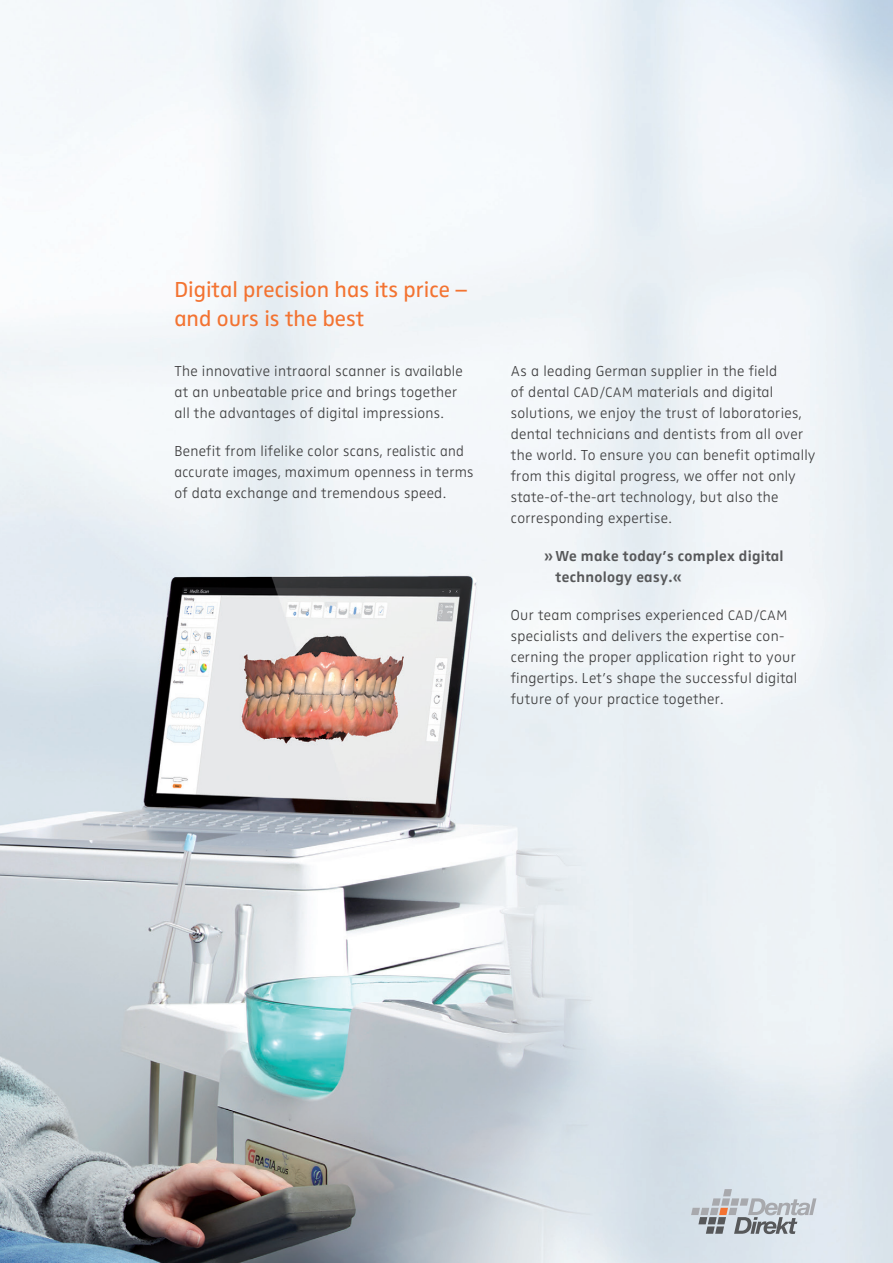
<style>
.page{position:relative;width:893px;height:1263px;background:#fff}
.page>*{position:absolute;margin:0;border:0;box-sizing:border-box;transform-origin:0 0}
.t1{font:22.5px/28.5px "Zwo Regular Plain Alt";color:#f37331}
.t2{font:15px/21px "Zwo Light Plain Alt";letter-spacing:.02em;color:#3e3e3f}
.t3{font:15px/21px "Zwo Bold Plain Alt";letter-spacing:.02em;color:#57585a}
.s1{font-size:14.25px}
</style>
<div class="page">
<img style="left:0;top:0;width:893px;height:1263px">
<svg style="left:691px;top:1189px;width:125px;height:45px;background:#bec3c9"></svg>
<h1 class="t1" style="left:174px;top:275px;width:295px">Digital precision has its price – and ours is the best</h1>
<p class="t2" style="left:174px;top:361px;width:290px">The innovative intraoral scanner is available at an unbeatable price and brings together all the advantages of digital impressions.</p>
<p class="t2" style="left:174px;top:441px;width:301px">Benefit from lifelike color scans, realistic and accurate images, maximum openness in terms of data exchange and tremendous speed.</p>
<p class="t2" style="left:511px;top:361px;width:306px">As a leading German supplier in the field<br>of dental <span class="s1">CAD/CAM</span> materials and digital solutions, we enjoy the trust of laboratories, dental technicians and dentists from all over the world. To ensure you can benefit optimally from this digital progress, we offer not only state-of-the-art technology, but also the corresponding expertise.</p>
<p class="t3" style="left:556px;top:546px;width:230px;text-indent:-11px">» We make today’s complex digital technology easy.«</p>
<p class="t2" style="left:511px;top:604px;width:288px">Our team comprises experienced <span class="s1">CAD/CAM </span>specialists and delivers the expertise con&shy;cerning the proper application right to your fingertips. Let’s shape the successful digital future of your practice together.</p>
</div>
